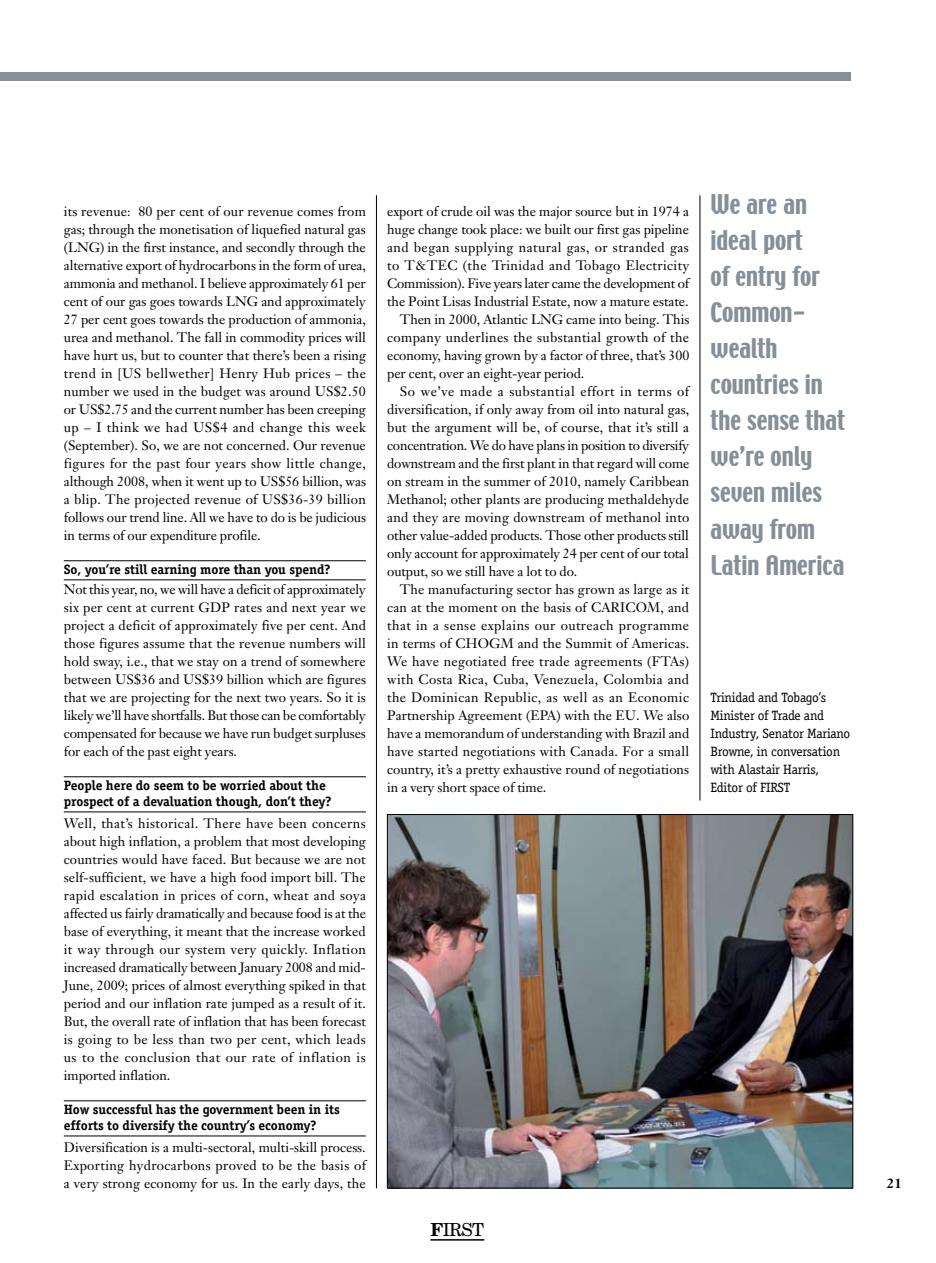
<style>
.page{position:relative;width:936px;height:1263px;background:#fff}
.page>*{position:absolute;margin:0;border:0;box-sizing:border-box;transform-origin:0 0}
.t1{font:24px/36px "Techno";color:#848f97}
.t2{font:18px "New Century Schlbk";color:#000}
.t3{font:13.5px/18px "Janson Text";letter-spacing:.005em;color:#000;text-align:justify}
.t4{font:700 13.5px/16px "Officina Serif";letter-spacing:-.005em;color:#000}
.t5{font:13.5px "Janson Text";letter-spacing:.03em;color:#000}
.t6{font:13.5px "Janson Text";letter-spacing:.025em;color:#000}
.t7{font:13.5px/18px "Officina Serif";letter-spacing:-.015em;color:#000}
.t8{font:13.5px "Janson Text";letter-spacing:-.015em;color:#000}
.t9{font:13.5px "Janson Text";letter-spacing:.035em;color:#000}
.t10{font:700 13.5px "Janson Text";color:#000}
.s1{font-weight:700}
</style>
<div class="page">
<div style="left:0;top:72px;width:850px;height:9px;background:#848f97"></div>
<hr style="left:376px;top:195px;width:1px;height:993px;background:#000">
<hr style="left:699px;top:195px;width:1px;height:605px;background:#000">
<hr style="left:64px;top:560px;width:302px;height:1px;background:#000">
<hr style="left:64px;top:580px;width:302px;height:1px;background:#000">
<hr style="left:64px;top:776px;width:302px;height:1px;background:#000">
<hr style="left:64px;top:812px;width:302px;height:1px;background:#000">
<hr style="left:64px;top:1100px;width:302px;height:1px;background:#000">
<hr style="left:64px;top:1136px;width:302px;height:1px;background:#000">
<hr style="left:430px;top:1239px;width:54px;height:1px;background:#000">
<img style="left:389px;top:816px;width:462px;height:370px">
<p class="t3" style="left:64px;top:202px;width:304px">its revenue: 80 per cent of our revenue comes from gas; through the monetisation of liquefied natural gas (LNG) in the first instance, and secondly through the alternative export of hydrocarbons in the form of urea, ammonia and methanol. I believe approximately 61 per cent of our gas goes towards LNG and approximately 27 per cent goes towards the production of ammonia, urea and methanol. The fall in commodity prices will have hurt us, but to counter that there’s been a rising trend in [US bellwether] Henry Hub prices – the number we used in the budget was around US$2.50 or US$2.75 and the current number has been creeping up – I think we had US$4 and change this week (September). So, we are not concerned. Our revenue figures for the past four years show little change, although 2008, when it went up to US$56 billion, was a blip. The projected revenue of US$36-39 billion follows our trend line. All we have to do is be judicious in terms of our expenditure profile.</p>
<p class="t4" style="left:64px;top:561px;width:268px">So, you’re still earning more than you spend?</p>
<p class="t3" style="left:64px;top:580px;width:304px">Not this year, no, we will have a deficit of approximately six per cent at current GDP rates and next year we project a deficit of approximately five per cent. And those figures assume that the revenue numbers will hold sway, i.e., that we stay on a trend of somewhere between US$36 and US$39 billion which are figures that we are projecting for the next two years. So it is likely we’ll have shortfalls. But those can be comfortably compensated for because we have run budget surpluses for each of the past eight years.</p>
<p class="t4" style="left:64px;top:777px;width:269px">People here do seem to be worried about the prospect of a devaluation though, don’t they?</p>
<p class="t3" style="left:64px;top:814px;width:304px">Well, that’s historical. There have been concerns about high inflation, a problem that most developing countries would have faced. But because we are not self-sufficient, we have a high food import bill. The rapid escalation in prices of corn, wheat and soya affected us fairly dramatically and because food is at the base of everything, it meant that the increase worked it way through our system very quickly. Inflation increased dramatically between January 2008 and mid-June, 2009; prices of almost everything spiked in that period and our inflation rate jumped as a result of it.<br>But, the overall rate of inflation that has been forecast is going to be less than two per cent, which leads us to the conclusion that our rate of inflation is imported inflation.</p>
<p class="t4" style="left:64px;top:1101px;width:277px">How successful has the government been in its efforts to diversify the country’s economy?</p>
<p class="t3" style="left:64px;top:1138px;width:304px">Diversification is a multi-sectoral, multi-skill process.<br>Exporting hydrocarbons proved to be the basis of a very strong economy for us. In the early days, the</p>
<p class="t3" style="left:387px;top:202px;width:303px">export of crude oil was the major source but in 1974 a</p>
<p class="t3" style="left:387px;top:220px;width:303px">huge change took place: we built our first gas pipeline</p>
<p class="t5" style="left:387px;top:239px;width:303px">and began supplying natural gas, or stranded gas</p>
<p class="t5" style="left:387px;top:257px;width:303px">to T&amp;TEC (the Trinidad and Tobago Electricity</p>
<p class="t8" style="left:387px;top:275px;width:303px">Commission). Five years later came the development of</p>
<p class="t3" style="left:387px;top:292px;width:303px">the Point Lisas Industrial Estate, now a mature estate.</p>
<p class="t3" style="left:400px;top:310px;width:291px">Then in 2000, Atlantic LNG came into being. This</p>
<p class="t6" style="left:387px;top:329px;width:303px">company underlines the substantial growth of the</p>
<p class="t3" style="left:387px;top:346px;width:304px">economy, having grown by a factor of three, that’s 300</p>
<p class="t3" style="left:387px;top:364px;width:199px">per cent, over an eight-year period.</p>
<p class="t9" style="left:400px;top:383px;width:291px">So we’ve made a substantial effort in terms of</p>
<p class="t3" style="left:387px;top:400px;width:304px">diversification, if only away from oil into natural gas,</p>
<p class="t3" style="left:387px;top:418px;width:303px">but the argument will be, of course, that it’s still a</p>
<p class="t8" style="left:387px;top:437px;width:303px">concentration. We do have plans in position to diversify</p>
<p class="t3" style="left:387px;top:454px;width:304px">downstream and the first plant in that regard will come</p>
<p class="t3" style="left:387px;top:472px;width:303px">on stream in the summer of 2010, namely Caribbean</p>
<p class="t3" style="left:387px;top:490px;width:303px">Methanol; other plants are producing methaldehyde</p>
<p class="t3" style="left:387px;top:508px;width:304px">and they are moving downstream of methanol into</p>
<p class="t3" style="left:387px;top:526px;width:303px">other value-added products. Those other products still</p>
<p class="t3" style="left:387px;top:544px;width:303px">only account for approximately 24 per cent of our total</p>
<p class="t3" style="left:387px;top:562px;width:192px">output, so we still have a lot to do.</p>
<p class="t3" style="left:400px;top:580px;width:291px">The manufacturing sector has grown as large as it</p>
<p class="t3" style="left:387px;top:598px;width:303px">can at the moment on the basis of CARICOM, and</p>
<p class="t5" style="left:387px;top:617px;width:303px">that in a sense explains our outreach programme</p>
<p class="t3" style="left:387px;top:634px;width:303px">in terms of CHOGM and the Summit of Americas.</p>
<p class="t6" style="left:387px;top:653px;width:303px">We have negotiated free trade agreements (FTAs)</p>
<p class="t6" style="left:387px;top:671px;width:303px">with Costa Rica, Cuba, Venezuela, Colombia and</p>
<p class="t5" style="left:387px;top:689px;width:303px">the Dominican Republic, as well as an Economic</p>
<p class="t3" style="left:387px;top:706px;width:303px">Partnership Agreement (EPA) with the EU. We also</p>
<p class="t3" style="left:387px;top:724px;width:304px">have a memorandum of understanding with Brazil and</p>
<p class="t3" style="left:387px;top:742px;width:303px">have started negotiations with Canada. For a small</p>
<p class="t3" style="left:387px;top:760px;width:303px">country, it’s a pretty exhaustive round of negotiations</p>
<p class="t3" style="left:387px;top:778px;width:161px">in a very short space of time.</p>
<h2 class="t2" style="left:430px;top:1218px;width:55px"><span class="s1">F</span>IRST</h2>
<h1 class="t1" style="left:710px;top:188px;width:136px">We are an ideal port<br>of entry for<br>Common&shy;wealth countries in the sense that we’re only seven miles away from<br>Latin America</h1>
<p class="t7" style="left:710px;top:688px;width:141px">Trinidad and Tobago’s<br>Minister of Trade and<br>Industry, Senator Mariano<br>Browne, in conversation with Alastair Harris,<br>Editor of First</p>
<p class="t10" style="left:886px;top:1174px;width:17px">21</p>
</div>
